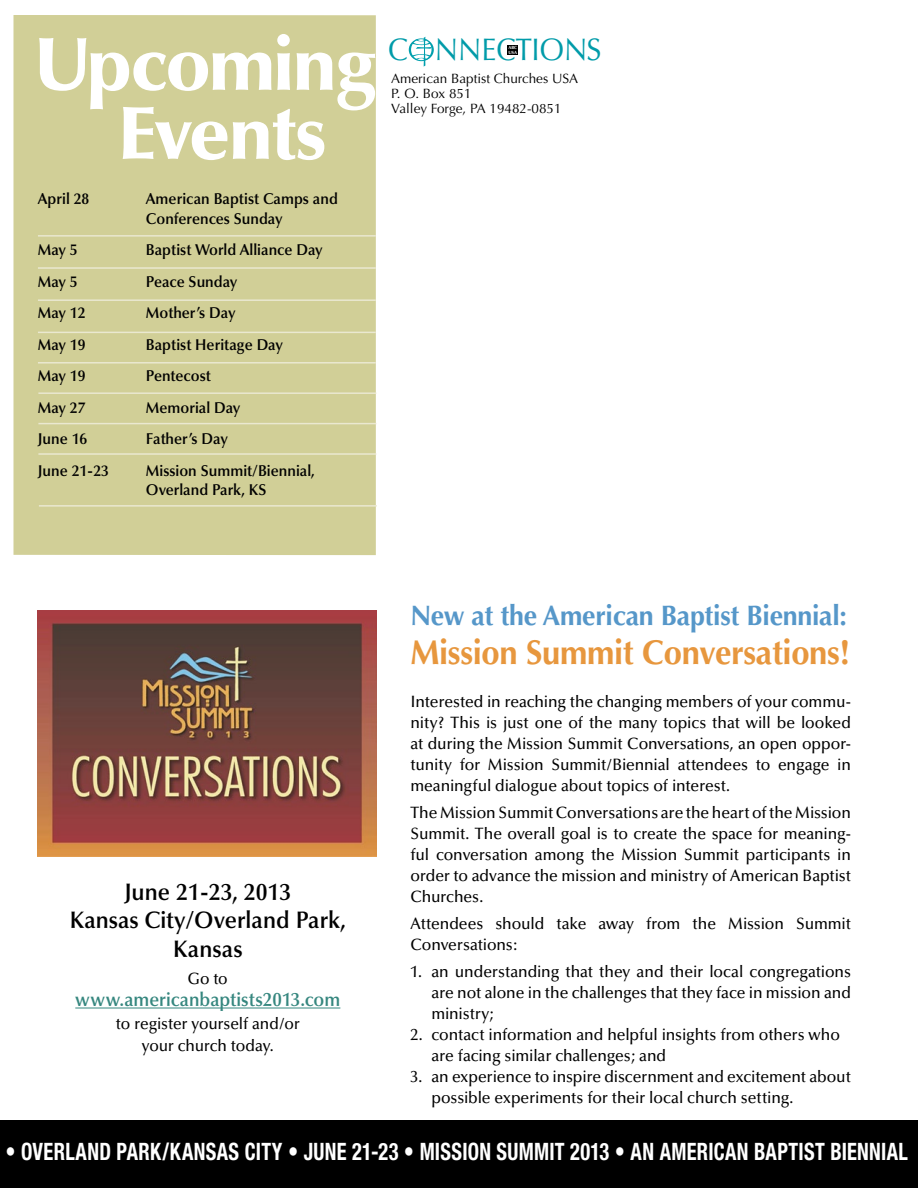
<style>
.page{position:relative;width:918px;height:1188px;background:#fff}
.page>*{position:absolute;margin:0;border:0;box-sizing:border-box;transform-origin:0 0}
.t1{font:900 75px/69px "Optima";letter-spacing:-.03em;color:#fff;text-align:center}
.t2{font:700 34.5px "Optima";letter-spacing:-.01em;color:#e7973e;scale:.95 1}
.t3{font:31.2px "Optima";color:#009ba9;scale:.96 1}
.t4{font:700 28.2px "Optima";letter-spacing:-.01em;color:#5697c9;scale:.95 1}
.t5{font:700 condensed 24px "Helvetica Neue";letter-spacing:.015em;color:#fff;scale:.85 1}
.t6{font:600 24px/28.5px "Optima";color:#000;text-align:center;scale:.95 1}
.t7{font:600 19.5px "Optima";color:#36877f;scale:.94 1}
.t8{font:500 16.5px/21px "Optima";letter-spacing:-.005em;color:#000;text-align:justify;scale:.95 1}
.t9{font:500 16.5px/22.5px "Optima";letter-spacing:-.005em;color:#000;text-align:center;scale:.94 1}
.t10{font:600 15.75px/19.5px "Optima";color:#000;scale:.95 1}
.t11{font:13.5px/15px "Optima";color:#000}
.t12{font:700 4.5px/4.2px "Optima";letter-spacing:-.02em;color:#fff}
</style>
<div class="page">
<svg style="left:409px;top:37px;width:25px;height:30px"></svg>
<div style="left:508px;top:45px;width:10px;height:10px;background:#000"></div>
<div style="left:14px;top:15px;width:362px;height:540px;background:#d1cf97"></div>
<hr style="left:38px;top:235px;width:338px;height:2px;background:#eae8d0">
<hr style="left:38px;top:267px;width:338px;height:2px;background:#eae8d0">
<hr style="left:38px;top:299px;width:338px;height:2px;background:#eae8d0">
<hr style="left:38px;top:332px;width:338px;height:1px;background:#eae8d0">
<hr style="left:38px;top:362px;width:338px;height:2px;background:#eae8d0">
<hr style="left:38px;top:392px;width:338px;height:2px;background:#eae8d0">
<hr style="left:38px;top:423px;width:338px;height:1px;background:#eae8d0">
<img style="left:37px;top:611px;width:339px;height:245px">
<hr style="left:38px;top:453px;width:338px;height:2px;background:#eae8d0">
<hr style="left:75px;top:1008px;width:265px;height:1px;background:#36877f">
<hr style="left:39px;top:505px;width:338px;height:2px;background:#eae8d0">
<div style="left:0;top:1120px;width:918px;height:68px;background:#000"></div>
<h1 class="t1" style="left:33px;top:31px;width:345px">Upcoming<br>Events</h1>
<p class="t10" style="left:38px;top:190px;width:56px">April 28</p>
<p class="t10" style="left:146px;top:190px;width:204px">American Baptist Camps and<br>Conferences Sunday</p>
<p class="t10" style="left:38px;top:241px;width:43px">May 5</p>
<p class="t10" style="left:146px;top:241px;width:187px">Baptist World Alliance Day</p>
<p class="t10" style="left:38px;top:272px;width:43px">May 5</p>
<p class="t10" style="left:146px;top:272px;width:98px">Peace Sunday</p>
<p class="t10" style="left:38px;top:304px;width:52px">May 12</p>
<p class="t10" style="left:146px;top:304px;width:96px">Mother’s Day</p>
<p class="t10" style="left:38px;top:335px;width:52px">May 19</p>
<p class="t10" style="left:146px;top:335px;width:146px">Baptist Heritage Day</p>
<p class="t10" style="left:38px;top:367px;width:52px">May 19</p>
<p class="t10" style="left:146px;top:367px;width:70px">Pentecost</p>
<p class="t10" style="left:38px;top:398px;width:52px">May 27</p>
<p class="t10" style="left:146px;top:398px;width:101px">Memorial Day</p>
<p class="t10" style="left:38px;top:430px;width:53px">June 16</p>
<p class="t10" style="left:146px;top:430px;width:88px">Father’s Day</p>
<p class="t10" style="left:38px;top:461px;width:76px">June 21-23</p>
<p class="t10" style="left:146px;top:461px;width:180px">Mission Summit/Biennial,<br>Overland Park, KS</p>
<h3 class="t3" style="left:388px;top:31px;width:224px">C NNECTIONS</h3>
<p class="t12" style="left:508px;top:46px;width:10px">ABC<br>USA</p>
<p class="t11" style="left:391px;top:71px;width:189px">American Baptist Churches USA<br>P. O. Box 851<br>Valley Forge, PA 19482-0851</p>
<h3 class="t6" style="left:70px;top:877px;width:293px">June 21-23, 2013<br>Kansas City/Overland Park,<br>Kansas</h3>
<p class="t9" style="left:188px;top:967px;width:44px">Go to</p>
<p class="t7" style="left:75px;top:988px;width:284px">www.americanbaptists2013.com</p>
<p class="t9" style="left:116px;top:1012px;width:197px">to register yourself and/or your church today.</p>
<h3 class="t4" style="left:410px;top:599px;width:461px">New at the American Baptist Biennial:</h3>
<h2 class="t2" style="left:410px;top:632px;width:465px">Mission Summit Conversations!</h2>
<p class="t8" style="left:410px;top:691px;width:465px">Interested in reaching the changing members of your commu&shy;nity? This is just one of the many topics that will be looked at during the Mission Summit Conversations, an open oppor&shy;tunity for Mission Summit/Biennial attendees to engage in meaningful dialogue about topics of interest.</p>
<p class="t8" style="left:410px;top:802px;width:465px">The Mission Summit Conversations are the heart of the Mission Summit. The overall goal is to create the space for meaning&shy;ful conversation among the Mission Summit participants in order to advance the mission and ministry of American Baptist Churches.</p>
<p class="t8" style="left:410px;top:913px;width:465px">Attendees should take away from the Mission Summit<br>Conversations:</p>
<p class="t8" style="left:431px;top:961px;width:443px;text-indent:-21px">1. an understanding that they and their local congregations are not alone in the challenges that they face in mission and ministry;</p>
<p class="t8" style="left:431px;top:1024px;width:432px;text-indent:-21px">2. contact information and helpful insights from others who are facing similar challenges; and</p>
<p class="t8" style="left:431px;top:1066px;width:443px;text-indent:-21px">3. an experience to inspire discernment and excitement about possible experiments for their local church setting.</p>
<h3 class="t5" style="left:5px;top:1137px;width:1063px">• OVERLAND PARK/KANSAS CITY • JUNE 21-23 • MISSION SUMMIT 2013 • AN AMERICAN BAPTIST BIENNIAL</h3>
</div>
